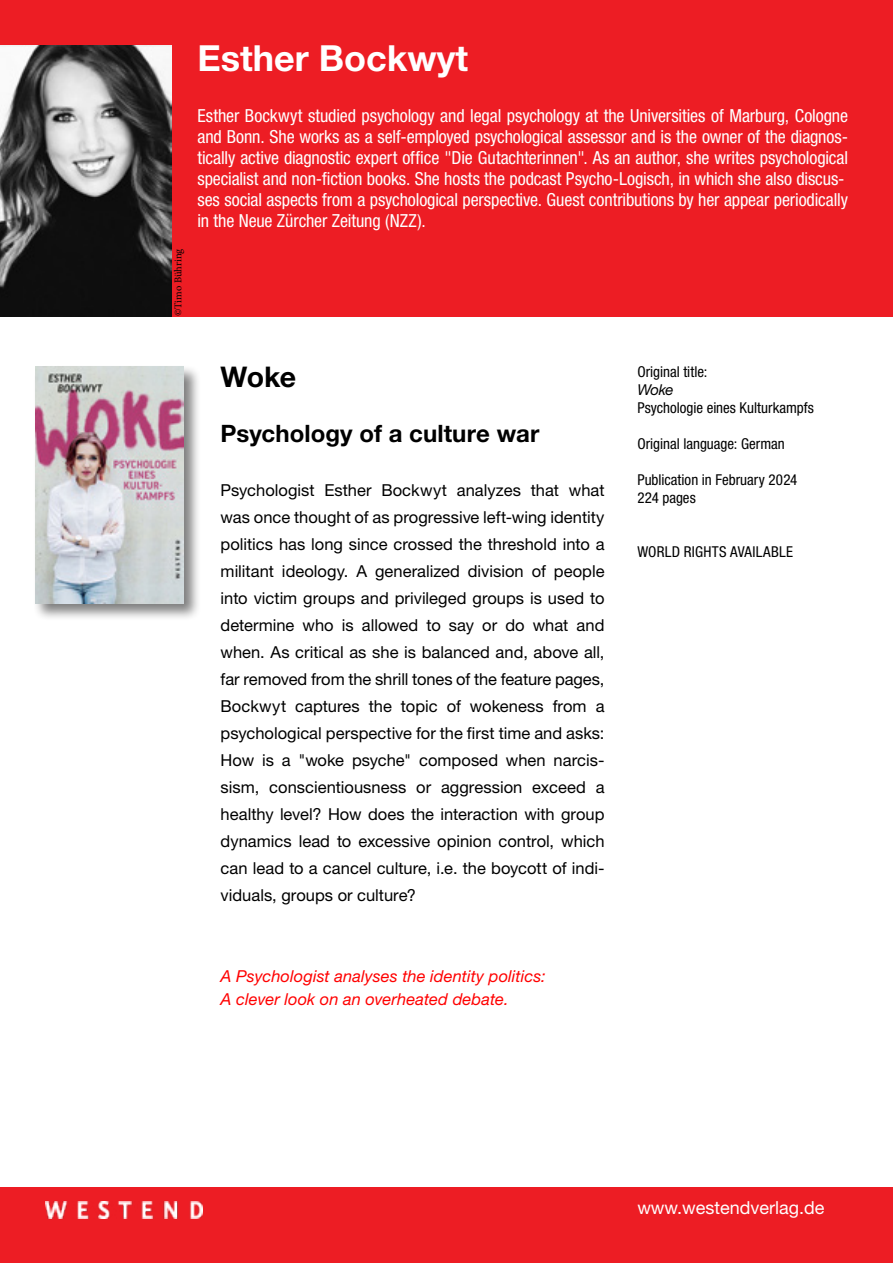
<style>
.page{position:relative;width:893px;height:1263px;background:#fff}
.page>*{position:absolute;margin:0;border:0;box-sizing:border-box;transform-origin:0 0}
.t1{font:700 36px "Helvetica Neue LT Std";color:#fff}
.t2{font:700 28.5px "Helvetica Neue LT Std";color:#000}
.t3{font:700 24px "Helvetica Neue LT Std";letter-spacing:.005em;color:#000}
.t4{font:condensed 18px/21px "Helvetica Neue LT Std";letter-spacing:-.005em;color:#fff}
.t5{font:18px "Helvetica Neue LT Std";color:#fff}
.t6{font:16.5px/27px "Helvetica Neue LT Std";color:#000;text-align:justify}
.t7{font:italic 16.5px/22.5px "Helvetica Neue LT Std";letter-spacing:.005em;color:#f00}
.t8{font:condensed 15px/18px "Helvetica Neue LT Std";color:#000}
.t9{font:condensed 15px "Helvetica Neue LT Std";letter-spacing:.02em;color:#000}
.t10{font:italic 15px "Helvetica Neue LT Std";color:#000}
.t11{font:10.5px "Minion Pro";color:#000}
</style>
<div class="page">
<div style="left:0;top:0;width:893px;height:316px;background:#ed1d24"></div>
<div style="left:0;top:1188px;width:893px;height:75px;background:#ed1d24"></div>
<img style="left:45px;top:1201px;width:157px;height:17px">
<img style="left:0;top:45px;width:171px;height:271px">
<div style="left:33px;top:364px;width:168px;height:257px;background:#000;opacity:.5"></div>
<img style="left:35px;top:366px;width:148px;height:237px">
<p class="t11" style="left:171px;top:316px;width:69px;rotate:-90deg">©Timo Bühring</p>
<h1 class="t1" style="left:197px;top:36px;width:272px">Esther Bockwyt</h1>
<p class="t4" style="left:197px;top:105px;width:652px">Esther Bockwyt studied psychology and legal psychology at the Universities of Marburg, Cologne and Bonn. She works as a self-employed psychological assessor and is the owner of the diagnos&shy;tically active diagnostic expert office "Die Gutachterinnen". As an author, she writes psychological specialist and non-fiction books. She hosts the podcast Psycho-Logisch, in which she also discus&shy;ses social aspects from a psychological perspective. Guest contributions by her appear periodically in the Neue Zürcher Zeitung (NZZ).</p>
<h2 class="t2" style="left:221px;top:359px;width:77px">Woke</h2>
<h3 class="t3" style="left:221px;top:419px;width:320px">Psychology of a culture war</h3>
<p class="t6" style="left:221px;top:477px;width:385px">Psychologist Esther Bockwyt analyzes that what was once thought of as progressive left-wing identity politics has long since crossed the threshold into a militant ideology. A generalized division of people into victim groups and privileged groups is used to determine who is allowed to say or do what and when. As critical as she is balanced and, above all, far removed from the shrill tones of the feature pages, Bockwyt captures the topic of wokeness from a psychological perspective for the first time and asks:<br>How is a "woke psyche" composed when narcis&shy;sism, conscientiousness or aggression exceed a healthy level? How does the interaction with group dynamics lead to excessive opinion control, which can lead to a cancel culture, i.e. the boycott of indi&shy;viduals, groups or culture?</p>
<p class="t8" style="left:637px;top:363px;width:72px">Original title:</p>
<p class="t10" style="left:637px;top:381px;width:38px">Woke</p>
<p class="t8" style="left:637px;top:399px;width:178px">Psychologie eines Kulturkampfs</p>
<p class="t8" style="left:637px;top:435px;width:149px">Original language: German</p>
<p class="t8" style="left:637px;top:471px;width:162px">Publication in February 2024<br>224 pages</p>
<p class="t9" style="left:637px;top:543px;width:157px">WORLD RIGHTS AVAILABLE</p>
<p class="t7" style="left:221px;top:965px;width:327px">A Psychologist analyses the identity politics:<br>A clever look on an overheated debate.</p>
<p class="t5" style="left:637px;top:1197px;width:189px">www.westendverlag.de</p>
</div>
